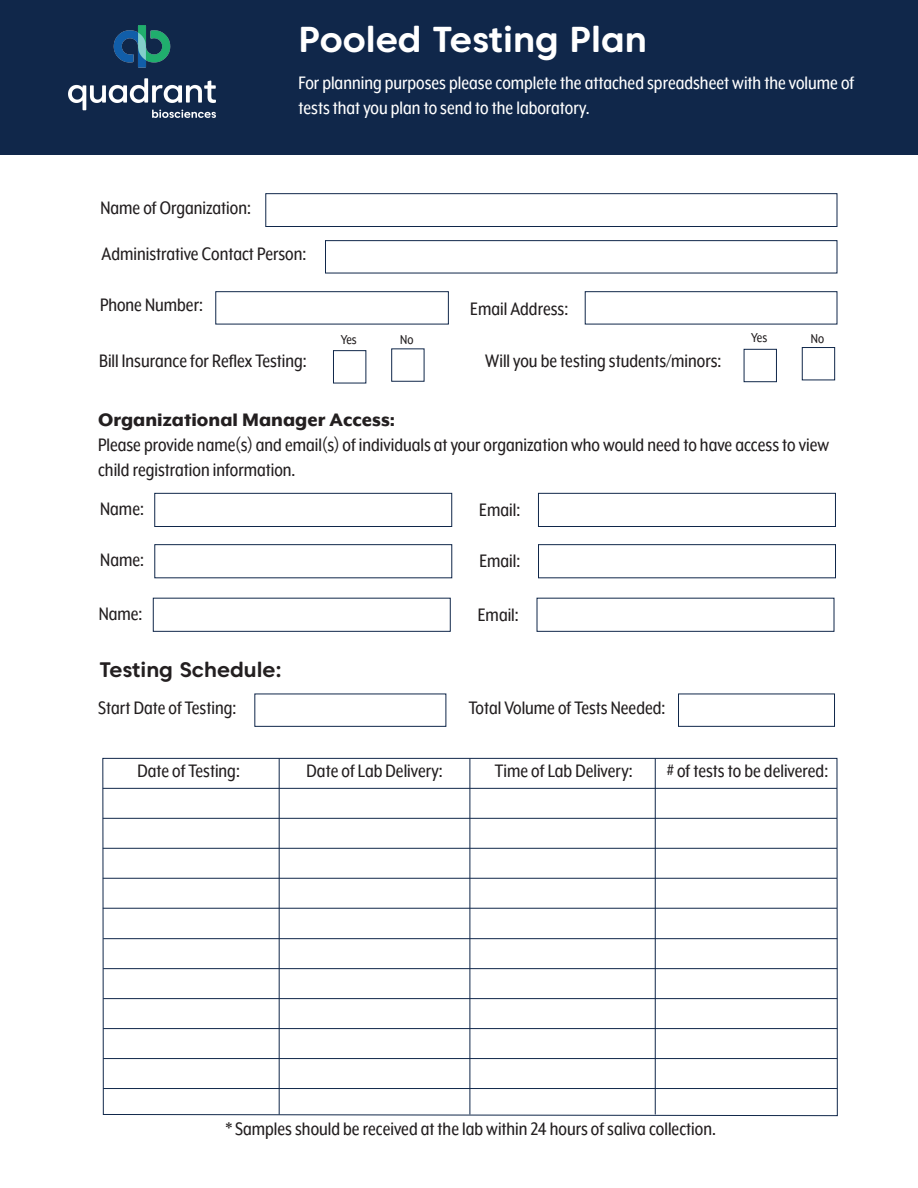
<style>
.page{position:relative;width:918px;height:1188px;background:#fff}
.page>*{position:absolute;margin:0;border:0;box-sizing:border-box;transform-origin:0 0}
.t1{font:700 36px "Caros Soft";color:#fff}
.t2{font:21px/25.2px "Mr Eaves XL Mod Nar OT";color:#231f20}
.t3{font:21px/25.2px "Mr Eaves XL Mod Nar OT";color:#fff}
.t4{font:800 21px "Mr Eaves XL Mod OT";color:#231f20}
.t5{font:700 21px "Caros Soft";color:#231f20}
.t6{font:15px "Mr Eaves XL Mod Nar OT";color:#231f20}
</style>
<div class="page">
<div style="left:0;top:0;width:918px;height:155px;background:#10274a"></div>
<div style="left:265px;top:193px;width:572px;height:34px;border:1px solid #10274a"></div>
<div style="left:325px;top:240px;width:512px;height:33px;border:1px solid #10274a"></div>
<div style="left:215px;top:291px;width:234px;height:33px;border:1px solid #10274a"></div>
<div style="left:585px;top:291px;width:252px;height:33px;border:1px solid #10274a"></div>
<div style="left:254px;top:694px;width:192px;height:33px;border:1px solid #10274a"></div>
<div style="left:678px;top:694px;width:157px;height:33px;border:1px solid #10274a"></div>
<div style="left:333px;top:350px;width:33px;height:33px;border:1px solid #10274a"></div>
<div style="left:391px;top:348px;width:33px;height:34px;border:1px solid #10274a"></div>
<div style="left:744px;top:349px;width:33px;height:33px;border:1px solid #10274a"></div>
<div style="left:802px;top:347px;width:33px;height:33px;border:1px solid #10274a"></div>
<div style="left:154px;top:493px;width:298px;height:34px;border:1px solid #10274a"></div>
<div style="left:538px;top:493px;width:298px;height:34px;border:1px solid #10274a"></div>
<div style="left:154px;top:544px;width:298px;height:34px;border:1px solid #10274a"></div>
<div style="left:538px;top:544px;width:298px;height:34px;border:1px solid #10274a"></div>
<div style="left:153px;top:598px;width:298px;height:34px;border:1px solid #10274a"></div>
<div style="left:537px;top:598px;width:297px;height:34px;border:1px solid #10274a"></div>
<svg style="left:102px;top:758px;width:736px;height:358px"></svg>
<hr style="left:103px;top:908px;width:734px;height:1px;background:#10274a">
<hr style="left:103px;top:878px;width:734px;height:1px;background:#10274a">
<hr style="left:103px;top:848px;width:734px;height:1px;background:#10274a">
<hr style="left:103px;top:818px;width:734px;height:1px;background:#10274a">
<hr style="left:103px;top:788px;width:734px;height:1px;background:#10274a">
<hr style="left:655px;top:758px;width:1px;height:357px;background:#10274a">
<hr style="left:470px;top:758px;width:1px;height:357px;background:#10274a">
<hr style="left:279px;top:758px;width:1px;height:357px;background:#10274a">
<hr style="left:103px;top:1088px;width:734px;height:1px;background:#10274a">
<hr style="left:103px;top:1058px;width:734px;height:1px;background:#10274a">
<hr style="left:103px;top:1028px;width:734px;height:1px;background:#10274a">
<hr style="left:103px;top:998px;width:734px;height:1px;background:#10274a">
<hr style="left:103px;top:968px;width:734px;height:1px;background:#10274a">
<hr style="left:103px;top:938px;width:734px;height:1px;background:#10274a">
<img style="left:69px;top:25px;width:147px;height:93px">
<h1 class="t1" style="left:299px;top:16px;width:350px">Pooled Testing Plan</h1>
<p class="t3" style="left:299px;top:70px;width:557px">For planning purposes please complete the attached spreadsheet with the volume of tests that you plan to send to the laboratory.</p>
<p class="t2" style="left:100px;top:195px;width:152px">Name of Organization:</p>
<p class="t2" style="left:102px;top:241px;width:206px">Administrative Contact Person:</p>
<p class="t2" style="left:100px;top:292px;width:104px">Phone Number:</p>
<p class="t2" style="left:470px;top:295px;width:100px">Email Address:</p>
<p class="t6" style="left:341px;top:331px;width:17px">Yes</p>
<p class="t6" style="left:400px;top:332px;width:15px">No</p>
<p class="t6" style="left:751px;top:330px;width:17px">Yes</p>
<p class="t6" style="left:811px;top:330px;width:15px">No</p>
<p class="t2" style="left:99px;top:347px;width:209px">Bill Insurance for Reflex Testing:</p>
<p class="t2" style="left:485px;top:348px;width:238px">Will you be testing students/minors:</p>
<p class="t4" style="left:98px;top:408px;width:298px">Organizational Manager Access:</p>
<p class="t2" style="left:98px;top:432px;width:732px">Please provide name(s) and email(s) of individuals at your organization who would need to have access to view child registration information.</p>
<p class="t2" style="left:100px;top:496px;width:45px">Name:</p>
<p class="t2" style="left:479px;top:497px;width:42px">Email:</p>
<p class="t2" style="left:100px;top:547px;width:45px">Name:</p>
<p class="t2" style="left:479px;top:548px;width:42px">Email:</p>
<p class="t2" style="left:99px;top:601px;width:45px">Name:</p>
<p class="t2" style="left:478px;top:601px;width:42px">Email:</p>
<p class="t5" style="left:99px;top:656px;width:184px">Testing Schedule:</p>
<p class="t2" style="left:98px;top:695px;width:140px">Start Date of Testing:</p>
<p class="t2" style="left:469px;top:695px;width:198px">Total Volume of Tests Needed:</p>
<p class="t2" style="left:137px;top:758px;width:104px">Date of Testing:</p>
<p class="t2" style="left:307px;top:758px;width:138px">Date of Lab Delivery:</p>
<p class="t2" style="left:495px;top:758px;width:139px">Time of Lab Delivery:</p>
<p class="t2" style="left:667px;top:758px;width:163px"># of tests to be delivered:</p>
<p class="t2" style="left:226px;top:1116px;width:492px">* Samples should be received at the lab within 24 hours of saliva collection.</p>
</div>
